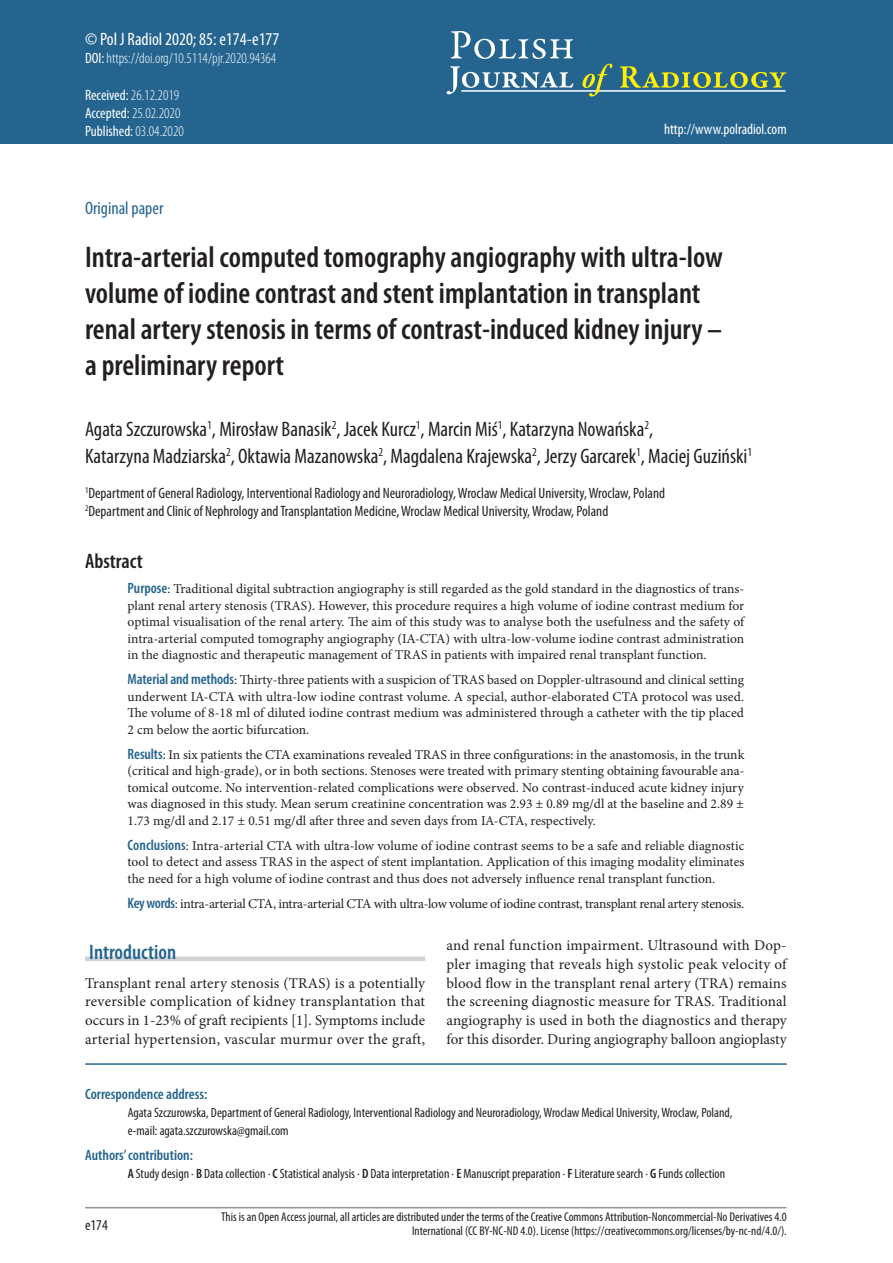
<style>
.page{position:relative;width:893px;height:1263px;background:#fff}
.page>*{position:absolute;margin:0;border:0;box-sizing:border-box;transform-origin:0 0}
.t1{font:600 condensed 30px/36px "Myriad Pro";color:#231f20}
.t2{font:condensed 21px/27px "Myriad Pro";color:#231f20}
.t3{font:600 condensed 21px "Myriad Pro";color:#24648f}
.t4{font:600 condensed 21px "Myriad Pro";color:#231f20}
.t5{font:condensed 18px "Myriad Pro";color:#fff}
.t6{font:condensed 18px "Myriad Pro";color:#24648f}
.t7{font:15px/18.8px "Minion Pro";color:#231f20;text-align:justify}
.t8{font:condensed 15px/18px "Myriad Pro";color:#231f20}
.t9{font:300 condensed 15px/18px "Myriad Pro";color:#fff}
.t10{font:600 condensed 15px "Myriad Pro";color:#24648f}
.t11{font:condensed 15px "Myriad Pro";color:#fff}
.t12{font:13.5px/16.5px "Minion Pro";letter-spacing:-.01em;color:#231f20;text-align:justify}
.t13{font:condensed 13.5px/18px "Myriad Pro";color:#231f20}
.t14{font:condensed 12.75px/14.2px "Myriad Pro";color:#231f20;text-align:right}
.s1{font-weight:400}
.s2{font-family:"Myriad Pro";font-weight:600;font-stretch:condensed;font-size:15px;color:#24648f}
.s3{font-weight:600}
</style>
<div class="page">
<hr style="left:85px;top:1207px;width:702px;height:1px;background:#939598">
<div style="left:0;top:0;width:893px;height:144px;background:#24648f"></div>
<svg style="left:451px;top:31px;width:122px;height:28px"></svg>
<svg style="left:446px;top:66px;width:127px;height:28px"></svg>
<hr style="left:461px;top:90px;width:324px;height:2px;background:#fff">
<svg style="left:582px;top:64px;width:30px;height:33px"></svg>
<svg style="left:620px;top:66px;width:167px;height:22px"></svg>
<hr style="left:85px;top:1063px;width:702px;height:2px;background:#24648f">
<div style="left:85px;top:956px;width:340px;height:5px;background:#d1d2d4"></div>
<h3 class="t5" style="left:85px;top:28px;width:196px">© Pol J Radiol 2020; 85: e174-e177</h3>
<p class="t9" style="left:85px;top:48px;width:193px"><span class="s1">DOI:</span> https://doi.org/10.5114/pjr.2020.94364</p>
<p class="t9" style="left:85px;top:86px;width:100px"><span class="s1">Received:</span> 26.12.2019<br><span class="s1">Accepted:</span> 25.02.2020<br><span class="s1">Published:</span> 03.04.2020</p>
<p class="t11" style="left:664px;top:120px;width:124px">http://www.polradiol.com</p>
<h3 class="t6" style="left:85px;top:197px;width:80px">Original paper</h3>
<h1 class="t1" style="left:85px;top:238px;width:639px">Intra-arterial computed tomography angiography with ultra-low volume of iodine contrast and stent implantation in transplant renal artery stenosis in terms of contrast-induced kidney injury – a preliminary report</h1>
<h2 class="t2" style="left:85px;top:415px;width:668px">Agata Szczurowska<sup>1</sup>, Mirosław Banasik<sup>2</sup>, Jacek Kurcz<sup>1</sup>, Marcin Miś<sup>1</sup>, Katarzyna Nowańska<sup>2</sup>,<br>Katarzyna Madziarska<sup>2</sup>, Oktawia Mazanowska<sup>2</sup>, Magdalena Krajewska<sup>2</sup>, Jerzy Garcarek<sup>1</sup>, Maciej Guziński<sup>1</sup></h2>
<p class="t8" style="left:85px;top:483px;width:581px"><sup>1</sup>Department of General Radiology, Interventional Radiology and Neuroradiology, Wroclaw Medical University, Wroclaw, Poland<br><sup>2</sup>Department and Clinic of Nephrology and Transplantation Medicine, Wroclaw Medical University, Wroclaw, Poland</p>
<h2 class="t4" style="left:85px;top:548px;width:59px">Abstract</h2>
<p class="t12" style="left:128px;top:581px;width:618px"><span class="s2">Purpose</span>: Traditional digital subtraction angiography is still regarded as the gold standard in the diagnostics of trans&shy;plant renal artery stenosis (TRAS). However, this procedure requires a high volume of iodine contrast medium for optimal visualisation of the renal artery. The aim of this study was to analyse both the usefulness and the safety of intra-arterial computed tomography angiography (IA-CTA) with ultra-low-volume iodine contrast administration in the diagnostic and therapeutic management of TRAS in patients with impaired renal transplant function.</p>
<p class="t12" style="left:128px;top:672px;width:618px"><span class="s2">Material and methods</span>: Thirty-three patients with a suspicion of TRAS based on Doppler-ultrasound and clinical setting underwent IA-CTA with ultra-low iodine contrast volume. A special, author-elaborated CTA protocol was used.<br>The volume of 8-18 ml of diluted iodine contrast medium was administered through a catheter with the tip placed 2 cm below the aortic bifurcation.</p>
<p class="t12" style="left:128px;top:746px;width:618px"><span class="s2">Results</span>: In six patients the CTA examinations revealed TRAS in three configurations: in the anastomosis, in the trunk (critical and high-grade), or in both sections. Stenoses were treated with primary stenting obtaining favourable ana&shy;tomical outcome. No intervention-related complications were observed. No contrast-induced acute kidney injury was diagnosed in this study. Mean serum creatinine concentration was 2.93 ± 0.89 mg/dl at the baseline and 2.89 ± 1.73 mg/dl and 2.17 ± 0.51 mg/dl after three and seven days from IA-CTA, respectively.</p>
<p class="t12" style="left:128px;top:837px;width:618px"><span class="s2">Conclusions</span>: Intra-arterial CTA with ultra-low volume of iodine contrast seems to be a safe and reliable diagnostic tool to detect and assess TRAS in the aspect of stent implantation. Application of this imaging modality eliminates the need for a high volume of iodine contrast and thus does not adversely influence renal transplant function.</p>
<p class="t12" style="left:128px;top:895px;width:618px"><span class="s2">Key words</span>: intra-arterial CTA, intra-arterial CTA with ultra-low volume of iodine contrast, transplant renal artery stenosis.</p>
<h2 class="t3" style="left:89px;top:939px;width:88px">Introduction</h2>
<p class="t7" style="left:85px;top:973px;width:342px">Transplant renal artery stenosis (TRAS) is a potentially reversible complication of kidney transplantation that occurs in 1-23% of graft recipients [1]. Symptoms include arterial hypertension, vascular murmur over the graft,</p>
<p class="t7" style="left:446px;top:936px;width:342px">and renal function impairment. Ultrasound with Dop&shy;pler imaging that reveals high systolic peak velocity of blood flow in the transplant renal artery (TRA) remains the screening diagnostic measure for TRAS. Traditional angiography is used in both the diagnostics and therapy for this disorder. During angiography balloon angioplasty</p>
<p class="t10" style="left:85px;top:1084px;width:124px">Correspondence address:</p>
<p class="t13" style="left:128px;top:1103px;width:606px">Agata Szczurowska, Department of General Radiology, Interventional Radiology and Neuroradiology, Wroclaw Medical University, Wroclaw, Poland, e-mail: agata.szczurowska@gmail.com</p>
<p class="t10" style="left:85px;top:1145px;width:109px">Authors’ contribution:</p>
<p class="t13" style="left:128px;top:1164px;width:599px"><span class="s3">A</span> Study design ∙ <span class="s3">B</span> Data collection ∙ <span class="s3">C</span> Statistical analysis ∙ <span class="s3">D</span> Data interpretation ∙ <span class="s3">E</span> Manuscript preparation ∙ <span class="s3">F</span> Literature search ∙ <span class="s3">G</span> Funds collection</p>
<p class="t8" style="left:85px;top:1216px;width:24px">e174</p>
<p class="t14" style="left:221px;top:1209px;width:567px">This is an Open Access journal, all articles are distributed under the terms of the Creative Commons Attribution-Noncommercial-No Derivatives 4.0<br>International (CC BY-NC-ND 4.0). License (https://creativecommons.org/licenses/by-nc-nd/4.0/).</p>
</div>
